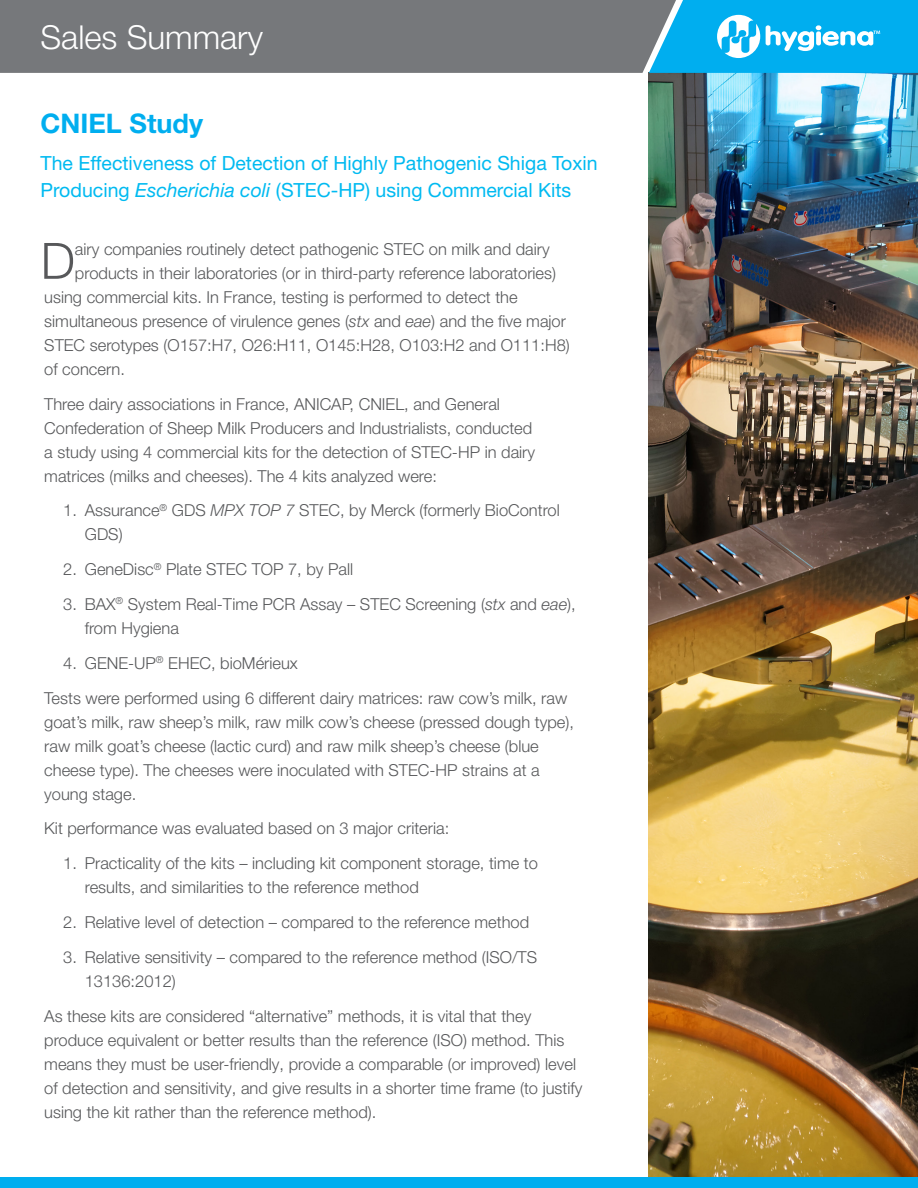
<style>
.page{position:relative;width:918px;height:1188px;background:#fff}
.page>*{position:absolute;margin:0;border:0;box-sizing:border-box;transform-origin:0 0}
.t1{font:300 50.1px "Helvetica Neue LT Pro";color:#57585a}
.t2{font:300 33px "Helvetica Neue LT Pro";color:#fff}
.t3{font:700 27px "Helvetica Neue LT Pro";color:#00aeef}
.t4{font:19.5px/27px "Helvetica Neue LT Pro";color:#00baf1}
.t5{font:300 16.5px/24px "Helvetica Neue LT Pro";color:#57585a}
.s1{font-style:italic}
</style>
<div class="page">
<img style="left:649px;top:73px;width:269px;height:1104px">
<div style="left:0;top:0;width:649px;height:73px;background:#76787b"></div>
<div style="left:0;top:1177px;width:918px;height:11px;background:#00aeef"></div>
<svg style="left:649px;top:0;width:269px;height:73px;background:#24b5ec"></svg>
<p class="t2" style="left:40px;top:17px;width:224px">Sales Summary</p>
<p class="t3" style="left:40px;top:106px;width:164px">CNIEL Study</p>
<p class="t4" style="left:40px;top:150px;width:559px">The Effectiveness of Detection of Highly Pathogenic Shiga Toxin<br>Producing <span class="s1">Escherichia coli</span> (STEC-HP) using Commercial Kits</p>
<p class="t1" style="left:41px;top:230px;width:36px">D</p>
<p class="t5" style="left:75px;top:237px;width:476px">airy companies routinely detect pathogenic STEC on milk and dairy</p>
<p class="t5" style="left:75px;top:261px;width:483px">products in their laboratories (or in third-party reference laboratories)</p>
<p class="t5" style="left:44px;top:285px;width:475px">using commercial kits. In France, testing is performed to detect the</p>
<p class="t5" style="left:44px;top:309px;width:523px">simultaneous presence of virulence genes (<span class="s1">stx</span> and <span class="s1">eae</span>) and the five major</p>
<p class="t5" style="left:44px;top:333px;width:527px">STEC serotypes (O157:H7, O26:H11, O145:H28, O103:H2 and O111:H8)</p>
<p class="t5" style="left:44px;top:357px;width:82px">of concern.</p>
<p class="t5" style="left:44px;top:391px;width:492px">Three dairy associations in France, ANICAP, CNIEL, and General Confederation of Sheep Milk Producers and Industrialists, conducted a study using 4 commercial kits for the detection of STEC-HP in dairy matrices (milks and cheeses). The 4 kits analyzed were:</p>
<p class="t5" style="left:85px;top:498px;width:477px;text-indent:-22px">1. Assurance<sup>®</sup> GDS <span class="s1">MPX TOP 7</span> STEC, by Merck (formerly BioControl<br>GDS)</p>
<p class="t5" style="left:63px;top:557px;width:292px">2. GeneDisc<sup>®</sup> Plate STEC TOP 7, by Pall</p>
<p class="t5" style="left:85px;top:592px;width:493px;text-indent:-22px">3. BAX<sup>®</sup> System Real-Time PCR Assay – STEC Screening (<span class="s1">stx</span> and <span class="s1">eae</span>), from Hygiena</p>
<p class="t5" style="left:63px;top:651px;width:236px">4. GENE-UP<sup>®</sup> EHEC, bioMérieux</p>
<p class="t5" style="left:44px;top:685px;width:531px">Tests were performed using 6 different dairy matrices: raw cow’s milk, raw goat’s milk, raw sheep’s milk, raw milk cow’s cheese (pressed dough type), raw milk goat’s cheese (lactic curd) and raw milk sheep’s cheese (blue cheese type). The cheeses were inoculated with STEC-HP strains at a young stage.</p>
<p class="t5" style="left:44px;top:816px;width:406px">Kit performance was evaluated based on 3 major criteria:</p>
<p class="t5" style="left:85px;top:851px;width:455px;text-indent:-22px">1. Practicality of the kits – including kit component storage, time to results, and similarities to the reference method</p>
<p class="t5" style="left:63px;top:910px;width:468px">2. Relative level of detection – compared to the reference method</p>
<p class="t5" style="left:85px;top:945px;width:454px;text-indent:-22px">3. Relative sensitivity – compared to the reference method (ISO/TS<br>13136:2012)</p>
<p class="t5" style="left:44px;top:1003px;width:540px">As these kits are considered “alternative” methods, it is vital that they produce equivalent or better results than the reference (ISO) method. This means they must be user-friendly, provide a comparable (or improved) level of detection and sensitivity, and give results in a shorter time frame (to justify using the kit rather than the reference method).</p>
</div>
